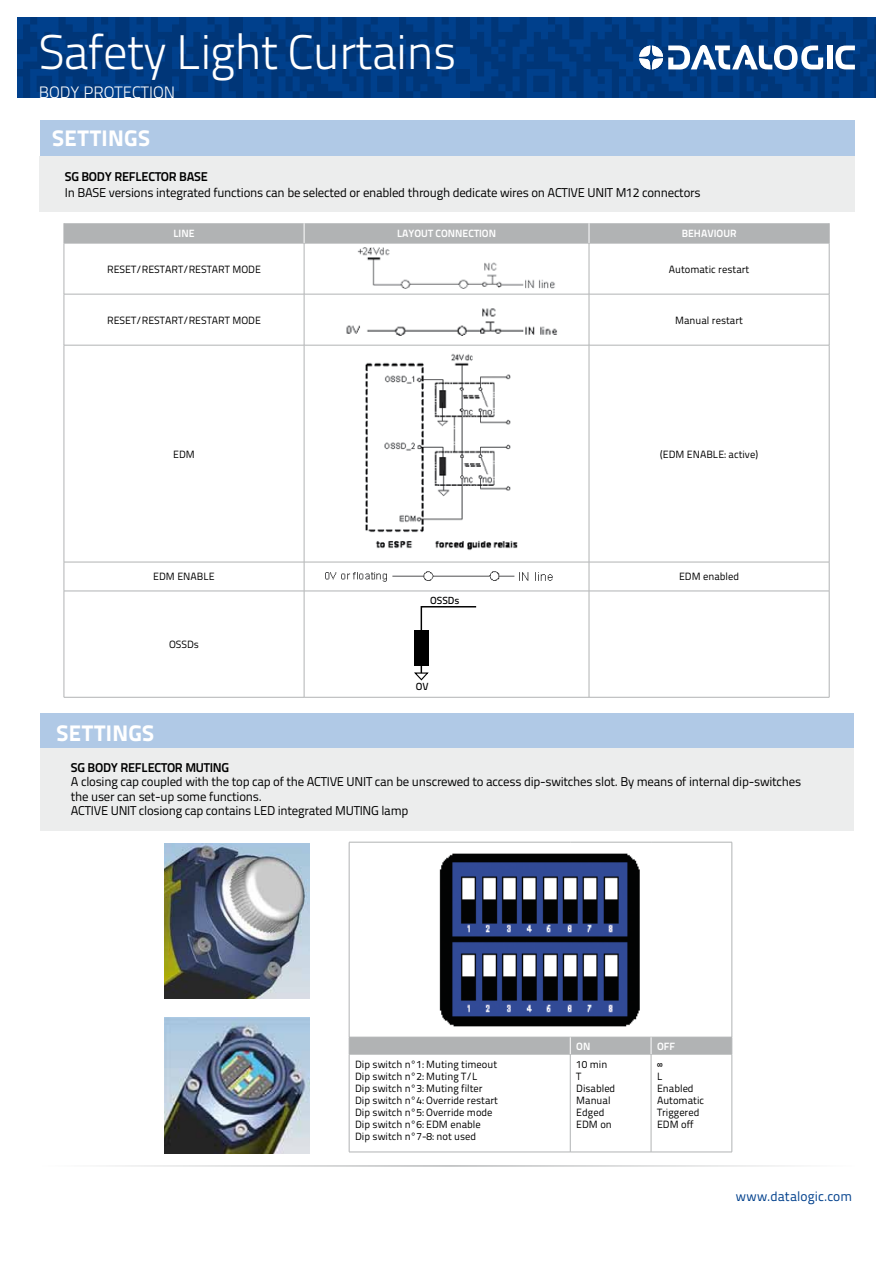
<style>
.page{position:relative;width:893px;height:1263px;background:#fff}
.page>*{position:absolute;margin:0;border:0;box-sizing:border-box;transform-origin:0 0}
.t1{font:300 48.45px "Titillium Text 22 L";letter-spacing:-.02em;color:#fff}
.t2{font:800 22.5px "Titillium Text 22 L";letter-spacing:.02em;color:#fff}
.t3{font:300 16.5px "Titillium Text 22 L";color:#fff}
.t4{font:13.5px "Titillium Text 22 L";letter-spacing:.005em;color:#00408c}
.t5{font:12.75px/14.2px "Titillium Text 22 L";letter-spacing:-.02em;color:#000}
.t6{font:700 12.75px "Titillium Text 22 L";letter-spacing:-.02em;color:#000}
.t7{font:10.5px/12px "Titillium Text 22 L";color:#000}
.t8{font:700 10.5px "Titillium Text 22 L";color:#fff}
.t9{font:500 10.35px "Titillium Text 22 L";color:#000}
</style>
<div class="page">
<svg style="left:17px;top:17px;width:859px;height:81px;background:#003a81"></svg>
<svg style="left:835px;top:46px;width:20px;height:23px"></svg>
<div style="left:827px;top:46px;width:5px;height:23px;background:#fff"></div>
<svg style="left:639px;top:45px;width:184px;height:25px"></svg>
<hr style="left:38px;top:1165px;width:817px;height:2px;background:#b1b3b4">
<div style="left:40px;top:713px;width:814px;height:35px;background:#b0c9e6"></div>
<div style="left:40px;top:748px;width:814px;height:83px;background:#eceded"></div>
<div style="left:40px;top:156px;width:815px;height:55px;background:#eceded"></div>
<div style="left:40px;top:120px;width:815px;height:35px;background:#b0c9e6"></div>
<img style="left:164px;top:843px;width:146px;height:155px">
<img style="left:164px;top:1018px;width:146px;height:135px">
<hr style="left:349px;top:842px;width:221px;height:1px;background:#b1b3b4">
<hr style="left:349px;top:842px;width:1px;height:195px;background:#b1b3b4">
<hr style="left:570px;top:842px;width:81px;height:1px;background:#b1b3b4">
<hr style="left:651px;top:842px;width:81px;height:1px;background:#b1b3b4">
<hr style="left:732px;top:842px;width:1px;height:195px;background:#b1b3b4">
<hr style="left:349px;top:1054px;width:221px;height:1px;background:#b1b3b4">
<hr style="left:349px;top:1054px;width:1px;height:98px;background:#b1b3b4">
<hr style="left:570px;top:1054px;width:81px;height:1px;background:#b1b3b4">
<hr style="left:570px;top:1054px;width:1px;height:98px;background:#b1b3b4">
<hr style="left:651px;top:1054px;width:81px;height:1px;background:#b1b3b4">
<hr style="left:651px;top:1054px;width:1px;height:98px;background:#b1b3b4">
<hr style="left:732px;top:1054px;width:1px;height:98px;background:#b1b3b4">
<hr style="left:349px;top:1152px;width:221px;height:1px;background:#b1b3b4">
<hr style="left:570px;top:1152px;width:81px;height:1px;background:#b1b3b4">
<hr style="left:651px;top:1152px;width:81px;height:1px;background:#b1b3b4">
<div style="left:349px;top:1037px;width:384px;height:17px;background:#b1b3b4"></div>
<img style="left:439px;top:853px;width:201px;height:174px">
<hr style="left:64px;top:243px;width:240px;height:1px;background:#b1b3b4">
<hr style="left:64px;top:243px;width:1px;height:51px;background:#b1b3b4">
<hr style="left:304px;top:243px;width:285px;height:1px;background:#b1b3b4">
<hr style="left:304px;top:243px;width:1px;height:51px;background:#b1b3b4">
<hr style="left:589px;top:243px;width:240px;height:1px;background:#b1b3b4">
<hr style="left:589px;top:243px;width:1px;height:51px;background:#b1b3b4">
<hr style="left:829px;top:243px;width:1px;height:51px;background:#b1b3b4">
<hr style="left:64px;top:294px;width:240px;height:1px;background:#b1b3b4">
<hr style="left:64px;top:294px;width:1px;height:51px;background:#b1b3b4">
<hr style="left:304px;top:294px;width:285px;height:1px;background:#b1b3b4">
<hr style="left:304px;top:294px;width:1px;height:51px;background:#b1b3b4">
<hr style="left:589px;top:294px;width:240px;height:1px;background:#b1b3b4">
<hr style="left:589px;top:294px;width:1px;height:51px;background:#b1b3b4">
<hr style="left:829px;top:294px;width:1px;height:51px;background:#b1b3b4">
<hr style="left:64px;top:345px;width:240px;height:1px;background:#b1b3b4">
<hr style="left:64px;top:345px;width:1px;height:217px;background:#b1b3b4">
<hr style="left:304px;top:345px;width:285px;height:1px;background:#b1b3b4">
<hr style="left:304px;top:345px;width:1px;height:217px;background:#b1b3b4">
<hr style="left:589px;top:345px;width:240px;height:1px;background:#b1b3b4">
<hr style="left:589px;top:345px;width:1px;height:217px;background:#b1b3b4">
<hr style="left:829px;top:345px;width:1px;height:217px;background:#b1b3b4">
<hr style="left:64px;top:562px;width:240px;height:1px;background:#b1b3b4">
<svg style="left:64px;top:562px;width:1px;height:29px"></svg>
<hr style="left:304px;top:562px;width:285px;height:1px;background:#b1b3b4">
<svg style="left:304px;top:562px;width:1px;height:29px"></svg>
<hr style="left:589px;top:562px;width:240px;height:1px;background:#b1b3b4">
<svg style="left:589px;top:562px;width:1px;height:29px"></svg>
<svg style="left:829px;top:562px;width:1px;height:29px"></svg>
<hr style="left:64px;top:591px;width:240px;height:1px;background:#b1b3b4">
<hr style="left:64px;top:591px;width:1px;height:106px;background:#b1b3b4">
<hr style="left:304px;top:591px;width:285px;height:1px;background:#b1b3b4">
<hr style="left:304px;top:591px;width:1px;height:106px;background:#b1b3b4">
<hr style="left:589px;top:591px;width:240px;height:1px;background:#b1b3b4">
<hr style="left:589px;top:591px;width:1px;height:106px;background:#b1b3b4">
<hr style="left:829px;top:591px;width:1px;height:106px;background:#b1b3b4">
<hr style="left:64px;top:697px;width:240px;height:1px;background:#b1b3b4">
<hr style="left:304px;top:697px;width:285px;height:1px;background:#b1b3b4">
<hr style="left:589px;top:697px;width:240px;height:1px;background:#b1b3b4">
<div style="left:64px;top:223px;width:766px;height:20px;background:#b1b3b4"></div>
<img style="left:357px;top:247px;width:198px;height:42px">
<img style="left:346px;top:308px;width:211px;height:28px">
<img style="left:365px;top:353px;width:153px;height:197px">
<img style="left:325px;top:571px;width:228px;height:11px">
<svg style="left:414px;top:606px;width:63px;height:75px"></svg>
<h1 class="t1" style="left:39px;top:17px;width:419px">Safety Light Curtains</h1>
<h3 class="t3" style="left:39px;top:80px;width:138px">BODY PROTECTION</h3>
<h2 class="t2" style="left:52px;top:120px;width:99px">SETTINGS</h2>
<p class="t6" style="left:65px;top:166px;width:58px">SG BODY REFLECT</p>
<p class="t6" style="left:161px;top:166px;width:47px">OR BASE</p>
<p class="t5" style="left:65px;top:185px;width:637px">In BASE versions integrated functions can be selected or enabled through dedicate wires on ACTIVE UNIT M12 connectors</p>
<p class="t8" style="left:173px;top:225px;width:21px">LINE</p>
<p class="t8" style="left:397px;top:225px;width:101px">LAYOUT CONNECTION</p>
<p class="t8" style="left:682px;top:225px;width:55px">BEHAVIOUR</p>
<p class="t7" style="left:107px;top:262px;width:155px">RESET/RESTART/RESTART MODE</p>
<p class="t7" style="left:669px;top:262px;width:82px">Automatic restart</p>
<p class="t7" style="left:107px;top:313px;width:155px">RESET/RESTART/RESTART MODE</p>
<p class="t7" style="left:675px;top:313px;width:69px">Manual restart</p>
<p class="t7" style="left:173px;top:447px;width:23px">EDM</p>
<p class="t7" style="left:660px;top:447px;width:99px">(EDM ENABLE: active)</p>
<p class="t7" style="left:153px;top:570px;width:63px">EDM ENABLE</p>
<p class="t7" style="left:679px;top:570px;width:62px">EDM enabled</p>
<p class="t7" style="left:169px;top:638px;width:31px">OSSDs</p>
<h2 class="t2" style="left:56px;top:715px;width:99px">SETTINGS</h2>
<p class="t9" style="left:430px;top:592px;width:31px">OSSDs</p>
<p class="t9" style="left:416px;top:678px;width:14px">OV</p>
<p class="t6" style="left:71px;top:758px;width:58px">SG BODY REFLECT</p>
<p class="t6" style="left:167px;top:758px;width:64px">OR MUTING</p>
<p class="t5" style="left:71px;top:774px;width:732px">A closing cap coupled with the top cap of the ACTIVE UNIT can be unscrewed to access dip-switches slot. By means of internal dip-switches the user can set-up some functions.<br>ACTIVE UNIT closiong cap contains LED integrated MUTING lamp</p>
<p class="t8" style="left:576px;top:1038px;width:16px">ON</p>
<p class="t8" style="left:657px;top:1038px;width:13px">OFF</p>
<p class="t7" style="left:355px;top:1058px;width:144px">Dip switch n°1: Muting timeout<br>Dip switch n°2: Muting T/L<br>Dip switch n°3: Muting filter<br>Dip switch n°4: Override restart<br>Dip switch n°5: Override mode<br>Dip switch n°6: EDM enable<br>Dip switch n°7-8: not used</p>
<p class="t7" style="left:576px;top:1058px;width:41px">10 min<br>T<br>Disabled<br>Manual<br>Edged<br>EDM on</p>
<p class="t7" style="left:657px;top:1058px;width:48px">∞<br>L<br>Enabled<br>Automatic<br>Triggered<br>EDM off</p>
<p class="t4" style="left:736px;top:1186px;width:118px">www.datalogic.com</p>
</div>
